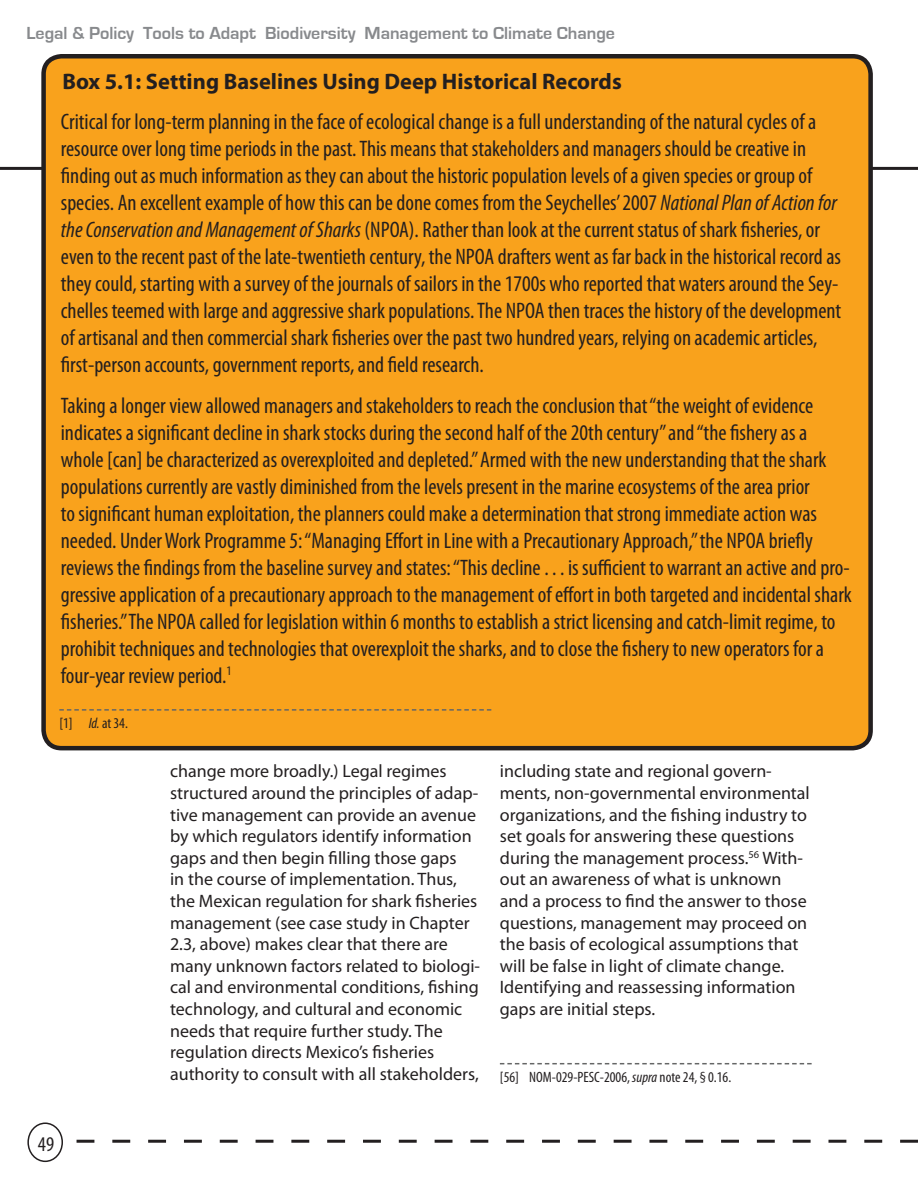
<style>
.page{position:relative;width:918px;height:1188px;background:#fff}
.page>*{position:absolute;margin:0;border:0;box-sizing:border-box;transform-origin:0 0}
.t1{font:condensed 22.5px/27px "Myriad Pro";color:#231f20}
.t2{font:700 22.5px "Myriad Pro";color:#231f20}
.t3{font:condensed 21px "Myriad Pro";color:#231f20}
.t4{font:18px/21.6px "Myriad Pro";color:#231f20}
.t5{font:700 18px "Eurostile";color:#888a8d}
.t6{font:condensed 15px "Myriad Pro";color:#231f20}
.s1{font-style:italic}
</style>
<div class="page">
<hr style="left:0;top:167px;width:918px;height:3px;background:#231f20">
<div style="left:27px;top:1122px;width:36px;height:40px;border:2px solid #231f20;border-radius:50%"></div>
<svg style="left:77px;top:1140px;width:841px;height:3px"></svg>
<svg style="left:500px;top:1063px;width:312px;height:1px"></svg>
<div style="left:44px;top:56px;width:827px;height:692px;background:#f9a21c;border-radius:18px"></div>
<svg style="left:59px;top:709px;width:432px;height:2px"></svg>
<div style="left:41px;top:54px;width:832px;height:696px;border:4px solid #231f20;border-radius:18px"></div>
<p class="t5" style="left:27px;top:23px;width:590px">Legal &amp; Policy Tools to Adapt Biodiversity Management to Climate Change</p>
<p class="t2" style="left:62px;top:67px;width:561px">Box 5.1: Setting Baselines Using Deep Historical Records</p>
<p class="t1" style="left:61px;top:108px;width:782px">Critical for long-term planning in the face of ecological change is a full understanding of the natural cycles of a resource over long time periods in the past.This means that stakeholders and managers should be creative in finding out as much information as they can about the historic population levels of a given species or group of species. An excellent example of how this can be done comes from the Seychelles’2007 <span class="s1">National Plan of Action for the Conservation and Management of Sharks</span> (NPOA). Rather than look at the current status of shark fisheries, or even to the recent past of the late-twentieth century, the NPOA drafters went as far back in the historical record as they could, starting with a survey of the journals of sailors in the 1700s who reported that waters around the Sey&shy;chelles teemed with large and aggressive shark populations.The NPOA then traces the history of the development of artisanal and then commercial shark fisheries over the past two hundred years, relying on academic articles, first-person accounts, government reports, and field research.</p>
<p class="t1" style="left:61px;top:392px;width:793px">Taking a longer view allowed managers and stakeholders to reach the conclusion that“the weight of evidence indicates a significant decline in shark stocks during the second half of the 20th century”and“the fishery as a whole [can] be characterized as overexploited and depleted.”Armed with the new understanding that the shark populations currently are vastly diminished from the levels present in the marine ecosystems of the area prior<br>to significant human exploitation, the planners could make a determination that strong immediate action was needed. UnderWork Programme 5:“Managing Effort in Line with a Precautionary Approach,”the NPOA briefly reviews the findings from the baseline survey and states:“This decline . . . is sufficient to warrant an active and pro&shy;gressive application of a precautionary approach to the management of effort in both targeted and incidental shark fisheries.”The NPOA called for legislation within 6 months to establish a strict licensing and catch-limit regime, to prohibit techniques and technologies that overexploit the sharks, and to close the fishery to new operators for a four-year review period.<sup>1</sup></p>
<p class="t6" style="left:59px;top:714px;width:70px">[1] <span class="s1">Id.</span> at 34.</p>
<p class="t3" style="left:38px;top:1131px;width:18px">49</p>
<p class="t4" style="left:170px;top:760px;width:312px">change more broadly.) Legal regimes structured around the principles of adap&shy;tive management can provide an avenue by which regulators identify information gaps and then begin filling those gaps<br>in the course of implementation. Thus, the Mexican regulation for shark fisheries management (see case study in Chapter 2.3, above) makes clear that there are many unknown factors related to biologi&shy;cal and environmental conditions, fishing technology, and cultural and economic needs that require further study. The regulation directs Mexico’s fisheries authority to consult with all stakeholders,</p>
<p class="t4" style="left:500px;top:760px;width:311px">including state and regional govern&shy;ments, non-governmental environmental organizations, and the fishing industry to set goals for answering these questions during the management process.<sup>56</sup> With&shy;out an awareness of what is unknown and a process to find the answer to those questions, management may proceed on the basis of ecological assumptions that will be false in light of climate change.<br>Identifying and reassessing information gaps are initial steps.</p>
<p class="t6" style="left:500px;top:1068px;width:233px">[56] NOM-029-PESC-2006, <span class="s1">supra</span> note 24, § 0.16.</p>
</div>
